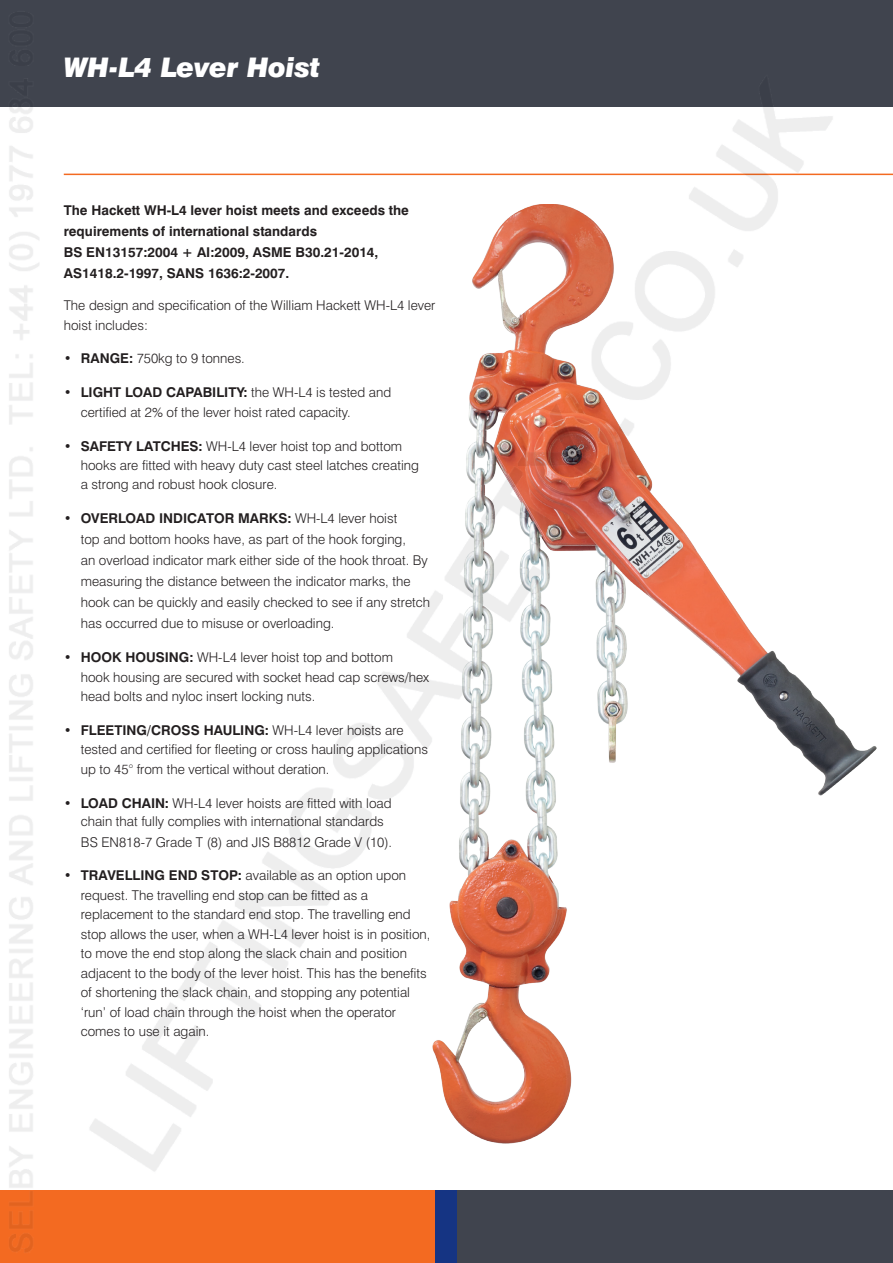
<style>
.page{position:relative;width:893px;height:1263px;background:#fff}
.page>*{position:absolute;margin:0;border:0;box-sizing:border-box;transform-origin:0 0}
.t1{font:italic 900 27px "Swiss 721 BT";letter-spacing:-.01em;color:#fff}
.t2{font:300 13.5px/19.5px "Swiss 721 BT";color:#231f20}
.t3{font:700 13.5px/21px "Swiss 721 BT";color:#231f20}
.s1{font-weight:700}
</style>
<div class="page">
<img style="left:0;top:0;width:893px;height:1263px">
<h1 class="t1" style="left:64px;top:51px;width:258px">WH-L4 Lever Hoist</h1>
<p class="t3" style="left:64px;top:200px;width:347px">The Hackett WH-L4 lever hoist meets and exceeds the requirements of international standards<br>BS EN13157:2004 + AI:2009, ASME B30.21-2014, AS1418.2-1997, SANS 1636:2-2007.</p>
<p class="t2" style="left:64px;top:296px;width:373px">The design and specification of the William Hackett WH-L4 lever hoist includes:</p>
<p class="t2" style="left:64px;top:349px;width:183px"><span class="s1">• RANGE:</span> 750kg to 9 tonnes.</p>
<p class="t2" style="left:81px;top:383px;width:312px;text-indent:-17px"><span class="s1">• LIGHT LOAD CAPABILITY:</span> the WH-L4 is tested and certified at 2% of the lever hoist rated capacity.</p>
<p class="t2" style="left:81px;top:436px;width:340px;text-indent:-17px"><span class="s1">• SAFETY LATCHES:</span> WH-L4 lever hoist top and bottom hooks are fitted with heavy duty cast steel latches creating a strong and robust hook closure.</p>
<p class="t2" style="left:81px;top:508px;width:351px;line-height:21px;text-indent:-17px"><span class="s1">• OVERLOAD INDICATOR MARKS:</span> WH-L4 lever hoist<br>top and bottom hooks have, as part of the hook forging,<br>an overload indicator mark either side of the hook throat. By measuring the distance between the indicator marks, the hook can be quickly and easily checked to see if any stretch has occurred due to misuse or overloading.</p>
<p class="t2" style="left:81px;top:647px;width:350px;text-indent:-17px"><span class="s1">• HOOK HOUSING:</span> WH-L4 lever hoist top and bottom<br>hook housing are secured with socket head cap screws/hex head bolts and nyloc insert locking nuts.</p>
<p class="t2" style="left:81px;top:720px;width:349px;text-indent:-17px"><span class="s1">• FLEETING/CROSS HAULING:</span> WH-L4 lever hoists are tested and certified for fleeting or cross hauling applications up to 45° from the vertical without deration.</p>
<p class="t2" style="left:81px;top:793px;width:312px;line-height:18.8px;text-indent:-17px"><span class="s1">• LOAD CHAIN:</span> WH-L4 lever hoists are fitted with load chain that fully complies with international standards</p>
<p class="t2" style="left:81px;top:832px;width:313px">BS EN818-7 Grade T (8) and JIS B8812 Grade V (10).</p>
<p class="t2" style="left:81px;top:866px;width:351px;text-indent:-17px"><span class="s1">• TRAVELLING END STOP:</span> available as an option upon request. The travelling end stop can be fitted as a replacement to the standard end stop. The travelling end stop allows the user, when a WH-L4 lever hoist is in position, to move the end stop along the slack chain and position adjacent to the body of the lever hoist. This has the benefits of shortening the slack chain, and stopping any potential ‘run’ of load chain through the hoist when the operator comes to use it again.</p>
</div>
